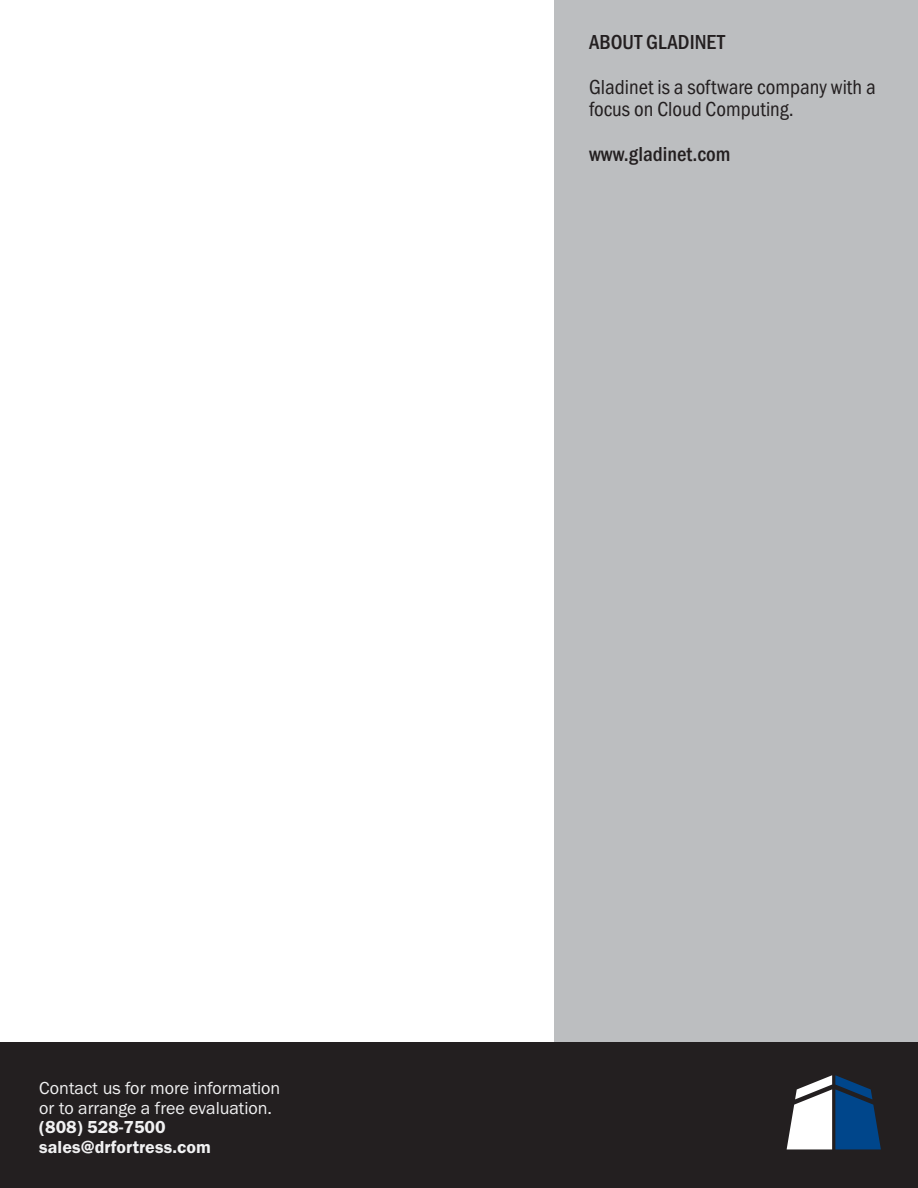
<style>
.page{position:relative;width:918px;height:1188px;background:#fff}
.page>*{position:absolute;margin:0;border:0;box-sizing:border-box;transform-origin:0 0}
.t1{font:21px/22.5px "Franklin Gothic URW Con Boo";color:#231f20}
.t2{font:500 21px "Franklin Gothic URW Con";color:#231f20}
.t3{font:18px/19.5px "Franklin Gothic URW Boo";color:#f1f1f2}
.t4{font:18px/19.5px "Franklin Gothic URW Dem";color:#f1f1f2}
</style>
<div class="page">
<div style="left:554px;top:0;width:364px;height:1188px;background:#bcbec0"></div>
<div style="left:0;top:1043px;width:918px;height:145px;background:#231f20"></div>
<svg style="left:787px;top:1075px;width:94px;height:74px"></svg>
<p class="t2" style="left:589px;top:28px;width:137px">ABOUT GLADINET</p>
<p class="t1" style="left:589px;top:75px;width:288px">Gladinet is a software company with a focus on Cloud Computing.</p>
<p class="t2" style="left:589px;top:140px;width:143px">www.gladinet.com</p>
<p class="t3" style="left:39px;top:1078px;width:243px">Contact us for more information or to arrange a free evaluation.</p>
<p class="t4" style="left:39px;top:1117px;width:173px">(808) 528-7500 sales@drfortress.com</p>
</div>
